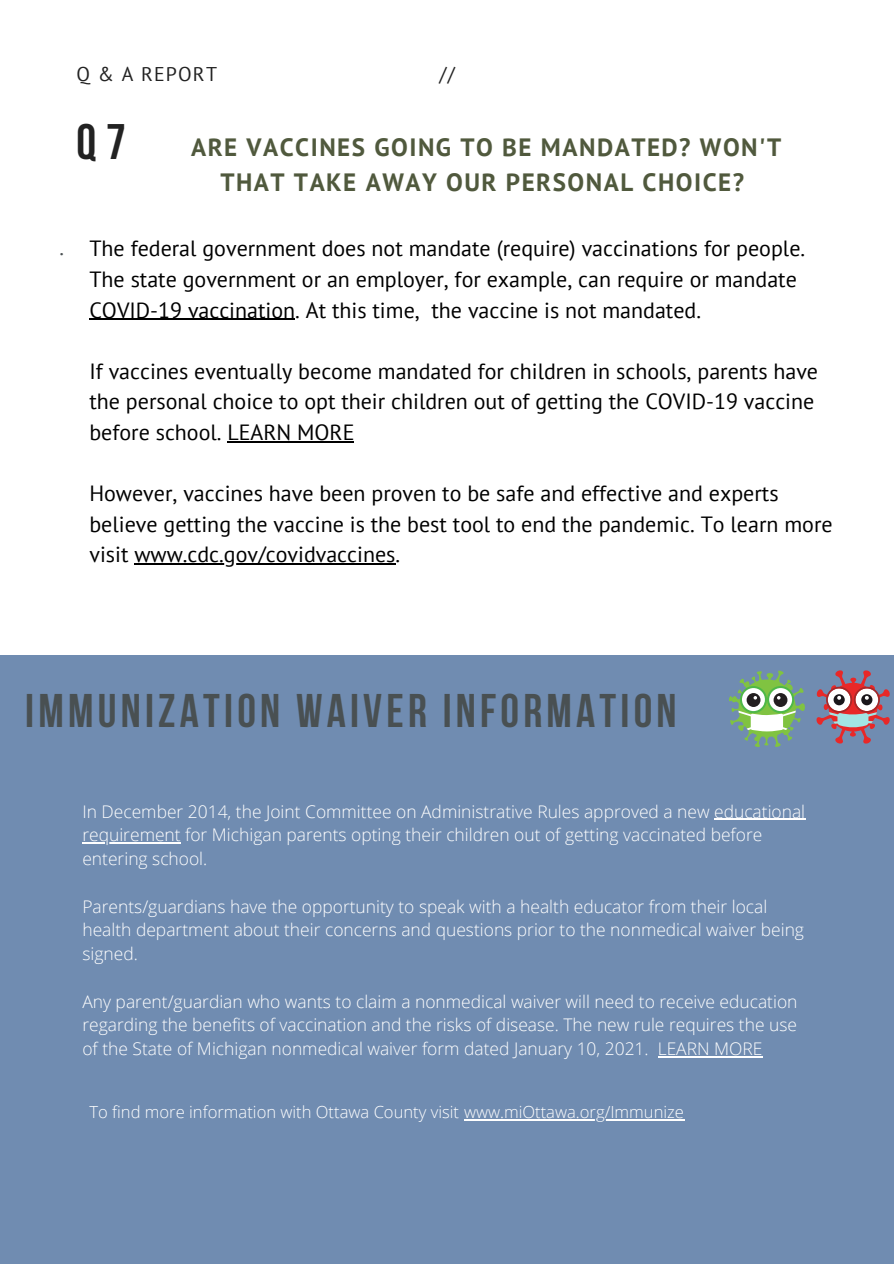
<style>
.page{position:relative;width:894px;height:1264px;background:#fff}
.page>*{position:absolute;margin:0;border:0;box-sizing:border-box;transform-origin:0 0}
.t1{font:700 49.65px "Bebas Neue";color:#222}
.t2{font:700 46.95px "Bebas Neue";letter-spacing:.09em;color:#495052}
.t3{font:700 25.05px/35px "PT Sans";letter-spacing:.06em;color:#50593d;text-align:center}
.t4{font:21.9px/30.6px "PT Sans";color:#000}
.t5{font:21.3px "PT Sans";color:#495052}
.t6{font:19.8px "PT Sans";letter-spacing:.06em;color:#222}
.t7{font:300 17.4px/23.7px "Open Sans";color:#fff}
.t8{font:300 16.65px "Open Sans";color:#fff}
</style>
<div class="page">
<div style="left:0;top:655px;width:893px;height:608px;background:#708cb1"></div>
<svg style="left:729px;top:670px;width:75px;height:77px"></svg>
<svg style="left:816px;top:670px;width:74px;height:74px"></svg>
<hr style="left:89px;top:319px;width:206px;height:1px;background:#000">
<hr style="left:227px;top:441px;width:127px;height:1px;background:#000">
<hr style="left:134px;top:563px;width:261px;height:1px;background:#000">
<hr style="left:714px;top:818px;width:91px;height:2px;background:#fff">
<hr style="left:82px;top:842px;width:99px;height:1px;background:#fff">
<hr style="left:657px;top:1056px;width:105px;height:1px;background:#fff">
<hr style="left:464px;top:1119px;width:220px;height:2px;background:#fff">
<p class="t6" style="left:77px;top:61px;width:142px">Q &amp; A REPORT</p>
<p class="t6" style="left:439px;top:61px;width:17px">//</p>
<p class="t1" style="left:77px;top:122px;width:51px">Q7</p>
<p class="t3" style="left:191px;top:129px;width:591px">ARE VACCINES GOING TO BE MANDATED? WON'T<br>THAT TAKE AWAY OUR PERSONAL CHOICE?</p>
<p class="t5" style="left:59px;top:233px;width:6px">.</p>
<p class="t4" style="left:89px;top:233px;width:717px">The federal government does not mandate (require) vaccinations for people.<br>The state government or an employer, for example, can require or mandate<br>COVID-19 vaccination. At this time, the vaccine is not mandated.</p>
<p class="t4" style="left:89px;top:355px;width:730px">If vaccines eventually become mandated for children in schools, parents have the personal choice to opt their children out of getting the COVID-19 vaccine before school. LEARN MORE</p>
<p class="t4" style="left:89px;top:477px;width:744px">However, vaccines have been proven to be safe and effective and experts believe getting the vaccine is the best tool to end the pandemic. To learn more visit www.cdc.gov/covidvaccines.</p>
<p class="t2" style="left:25px;top:692px;width:652px">IMMUNIZATION WAIVER INFORMATION</p>
<p class="t7" style="left:82px;top:799px;width:724px">In December 2014, the Joint Committee on Administrative Rules approved a new educational requirement for Michigan parents opting their children out of getting vaccinated before entering school.</p>
<p class="t7" style="left:82px;top:894px;width:723px">Parents/guardians have the opportunity to speak with a health educator from their local health department about their concerns and questions prior to the nonmedical waiver being signed.</p>
<p class="t7" style="left:82px;top:989px;width:716px;text-align:justify">Any parent/guardian who wants to claim a nonmedical waiver will need to receive education regarding the benefits of vaccination and the risks of disease. The new rule requires the use of the State of Michigan nonmedical waiver form dated January 10, 2021. LEARN MORE</p>
<p class="t8" style="left:89px;top:1100px;width:596px">To find more information with Ottawa County visit www.miOttawa.org/Immunize</p>
</div>
